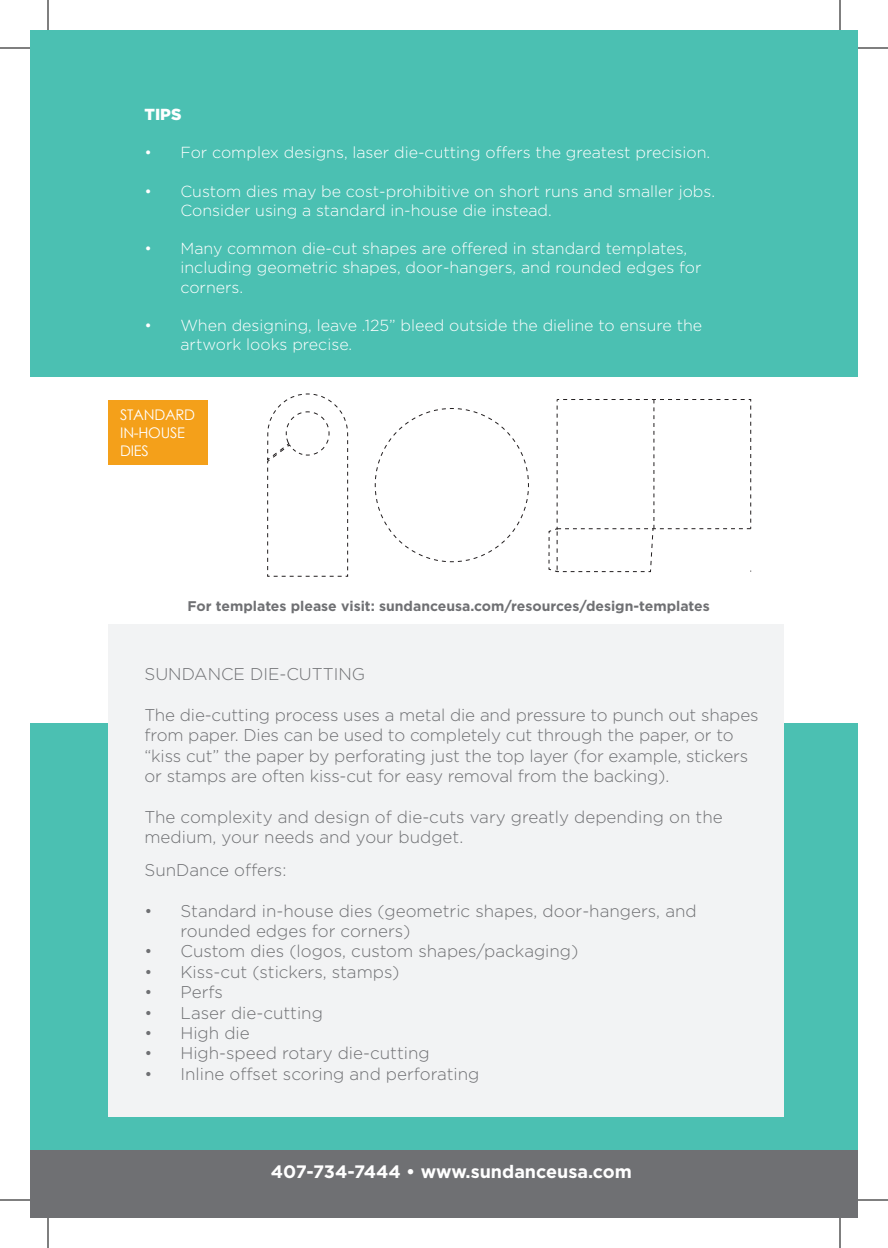
<style>
.page{position:relative;width:888px;height:1248px;background:#fff}
.page>*{position:absolute;margin:0;border:0;box-sizing:border-box;transform-origin:0 0}
.t1{font:700 18px "Gotham";color:#fff}
.t2{font:300 17px/20.4px "Gotham";color:#6f7073}
.t3{font:300 16px/19.2px "Gotham";color:#fff}
.t4{font:900 16px "Gotham";color:#fff}
.t5{font:14.6px "Century Gothic";letter-spacing:-.02em;color:#fff}
.t6{font:700 14px "Gotham";color:#6f7073}
</style>
<div class="page">
<div style="left:30px;top:30px;width:828px;height:1188px;background:#4bc0b2"></div>
<div style="left:30px;top:377px;width:828px;height:346px;background:#fff"></div>
<div style="left:30px;top:1150px;width:828px;height:68px;background:#6f7073"></div>
<div style="left:108px;top:624px;width:676px;height:492px;background:#f2f3f4"></div>
<svg style="left:267px;top:394px;width:81px;height:183px"></svg>
<svg style="left:375px;top:408px;width:154px;height:154px"></svg>
<svg style="left:549px;top:399px;width:202px;height:173px"></svg>
<div style="left:108px;top:400px;width:100px;height:65px;background:#f4a01a"></div>
<hr style="left:0;top:48px;width:30px;height:1px;background:#000">
<hr style="left:858px;top:48px;width:30px;height:1px;background:#000">
<hr style="left:0;top:1200px;width:30px;height:1px;background:#000">
<hr style="left:858px;top:1200px;width:30px;height:1px;background:#000">
<hr style="left:48px;top:0;width:1px;height:30px;background:#000">
<hr style="left:48px;top:1218px;width:1px;height:30px;background:#000">
<hr style="left:840px;top:0;width:1px;height:30px;background:#000">
<hr style="left:840px;top:1218px;width:1px;height:30px;background:#000">
<p class="t4" style="left:144px;top:103px;width:38px">TIPS</p>
<p class="t3" style="left:144px;top:143px;width:567px">• For complex designs, laser die-cutting offers the greatest precision.</p>
<p class="t3" style="left:180px;top:181px;width:536px;text-indent:-36px">• Custom dies may be cost-prohibitive on short runs and smaller jobs.<br>Consider using a standard in-house die instead.</p>
<p class="t3" style="left:180px;top:239px;width:522px;text-indent:-36px">• Many common die-cut shapes are offered in standard templates, including geometric shapes, door-hangers, and rounded edges for corners.</p>
<p class="t3" style="left:180px;top:315px;width:523px;text-indent:-36px">• When designing, leave .125” bleed outside the dieline to ensure the artwork looks precise.</p>
<p class="t5" style="left:120px;top:405px;width:76px">STANDARD</p>
<p class="t5" style="left:120px;top:423px;width:66px">IN-HOUSE</p>
<p class="t5" style="left:120px;top:440px;width:30px">DIES</p>
<p class="t6" style="left:188px;top:597px;width:524px">For templates please visit: sundanceusa.com/resources/design-templates</p>
<p class="t2" style="left:144px;top:664px;width:222px">SUNDANCE DIE-CUTTING</p>
<p class="t2" style="left:144px;top:704px;width:616px">The die-cutting process uses a metal die and pressure to punch out shapes from paper. Dies can be used to completely cut through the paper, or to “kiss cut” the paper by perforating just the top layer (for example, stickers or stamps are often kiss-cut for easy removal from the backing).</p>
<p class="t2" style="left:144px;top:806px;width:580px">The complexity and design of die-cuts vary greatly depending on the medium, your needs and your budget.</p>
<p class="t2" style="left:144px;top:859px;width:143px">SunDance offers:</p>
<p class="t2" style="left:180px;top:900px;width:518px;text-indent:-36px">• Standard in-house dies (geometric shapes, door-hangers, and rounded edges for corners)</p>
<p class="t2" style="left:144px;top:941px;width:436px">• Custom dies (logos, custom shapes/packaging)</p>
<p class="t2" style="left:144px;top:961px;width:257px">• Kiss-cut (stickers, stamps)</p>
<p class="t2" style="left:144px;top:982px;width:80px">• Perfs</p>
<p class="t2" style="left:144px;top:1002px;width:180px">• Laser die-cutting</p>
<p class="t2" style="left:144px;top:1022px;width:107px">• High die</p>
<p class="t2" style="left:144px;top:1043px;width:287px">• High-speed rotary die-cutting</p>
<p class="t2" style="left:144px;top:1063px;width:337px">• Inline offset scoring and perforating</p>
<p class="t1" style="left:271px;top:1160px;width:363px">407-734-7444 • www.sundanceusa.com</p>
</div>
